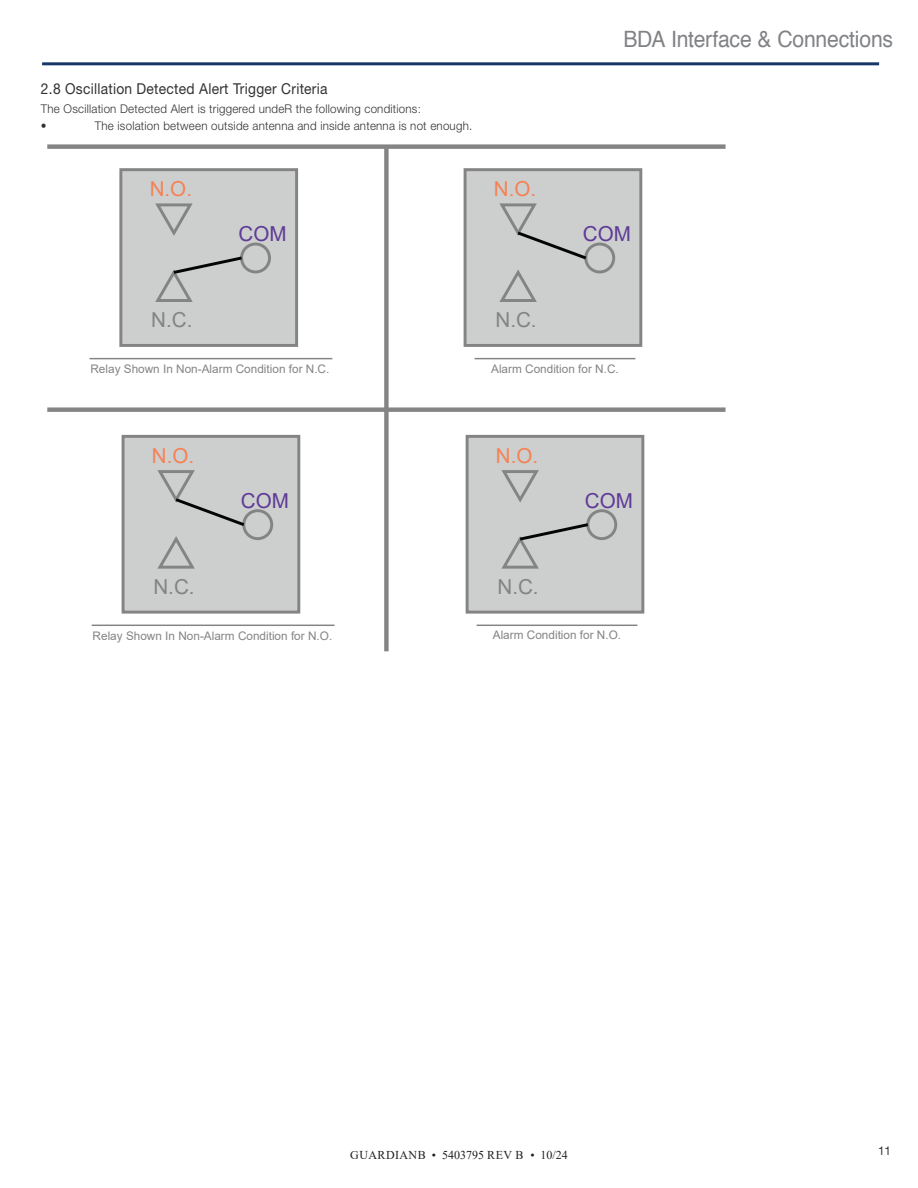
<style>
.page{position:relative;width:918px;height:1188px;background:#fff}
.page>*{position:absolute;margin:0;border:0;box-sizing:border-box;transform-origin:0 0}
.page_header{font:22.5px "Helvetica";letter-spacing:-.01em;color:#808285;scale:.94 1}
.t1{font:20.55px "Arial";color:#f48256}
.t2{font:20.55px "Arial";color:#848484}
.t3{font:20.55px "Arial";color:#5e3b97}
.sub-chapter{font:15px "Helvetica Neue LT Std";letter-spacing:.02em;color:#333233;scale:.92 1}
.Body_Text_-_Left{font:300 12px "Helvetica Neue LT Std";letter-spacing:.02em;color:#333233;scale:.96 1}
.t4{font:12px "Times New Roman";letter-spacing:.035em;color:#231f20}
.t5{font:12px "Helvetica Neue LT Std";color:#333233}
.t6{font:11.85px "Arial";color:#848484}
.s1{font-family:"Helvetica"}
</style>
<div class="page">
<hr style="left:42px;top:62px;width:837px;height:3px;background:#183668">
<div style="left:465px;top:170px;width:176px;height:175px;background:#cdcece"></div>
<div style="left:464px;top:168px;width:178px;height:179px;border:3px solid #848484"></div>
<div style="left:584px;top:243px;width:31px;height:30px;border:3px solid #848484;border-radius:50%"></div>
<svg style="left:499px;top:203px;width:91px;height:99px"></svg>
<hr style="left:475px;top:358px;width:160px;height:1px;background:#848484">
<div style="left:123px;top:436px;width:176px;height:176px;background:#cdcece"></div>
<div style="left:122px;top:435px;width:178px;height:179px;border:3px solid #848484"></div>
<div style="left:242px;top:509px;width:31px;height:31px;border:3px solid #848484;border-radius:50%"></div>
<svg style="left:157px;top:470px;width:91px;height:99px"></svg>
<hr style="left:92px;top:625px;width:243px;height:1px;background:#848484">
<div style="left:467px;top:436px;width:176px;height:176px;background:#cdcece"></div>
<div style="left:466px;top:435px;width:178px;height:179px;border:3px solid #848484"></div>
<svg style="left:501px;top:470px;width:38px;height:33px"></svg>
<div style="left:586px;top:509px;width:31px;height:31px;border:3px solid #848484;border-radius:50%"></div>
<svg style="left:501px;top:521px;width:90px;height:48px"></svg>
<hr style="left:477px;top:625px;width:160px;height:1px;background:#848484">
<div style="left:121px;top:170px;width:176px;height:175px;background:#cdcece"></div>
<div style="left:119px;top:168px;width:179px;height:179px;border:3px solid #848484"></div>
<svg style="left:155px;top:203px;width:38px;height:33px"></svg>
<div style="left:240px;top:243px;width:31px;height:30px;border:3px solid #848484;border-radius:50%"></div>
<svg style="left:155px;top:254px;width:90px;height:48px"></svg>
<hr style="left:90px;top:358px;width:242px;height:1px;background:#848484">
<div style="left:47px;top:144px;width:679px;height:5px;background:#848484"></div>
<div style="left:47px;top:407px;width:679px;height:5px;background:#848484"></div>
<div style="left:384px;top:147px;width:5px;height:504px;background:#848484"></div>
<p class="sub-chapter" style="left:41px;top:80px;width:313px">2.8 Oscillation Detected Alert Trigger Criteria</p>
<p class="Body_Text_-_Left" style="left:41px;top:102px;width:397px">The Oscillation Detected Alert is triggered undeR the following conditions<span class="s1">:</span></p>
<p class="Body_Text_-_Left" style="left:41px;top:118px;width:8px">•</p>
<p class="Body_Text_-_Left" style="left:95px;top:118px;width:395px">The isolation between outside antenna and inside antenna is not enough.</p>
<p class="t1" style="left:150px;top:175px;width:44px">N.O.</p>
<p class="t3" style="left:239px;top:219px;width:50px">COM</p>
<p class="t1" style="left:494px;top:175px;width:44px">N.O.</p>
<p class="page_header" style="left:623px;top:21px;width:289px">BDA Interface &amp; Connections</p>
<p class="t3" style="left:583px;top:219px;width:50px">COM</p>
<p class="t2" style="left:151px;top:306px;width:43px">N.C.</p>
<p class="t6" style="left:90px;top:361px;width:240px">Relay Shown In Non-Alarm Condition for N.C.</p>
<p class="t2" style="left:495px;top:306px;width:43px">N.C.</p>
<p class="t6" style="left:491px;top:360px;width:129px">Alarm Condition for N.C.</p>
<p class="t1" style="left:152px;top:441px;width:44px">N.O.</p>
<p class="t1" style="left:496px;top:441px;width:44px">N.O.</p>
<p class="t3" style="left:241px;top:486px;width:50px">COM</p>
<p class="t3" style="left:585px;top:486px;width:50px">COM</p>
<p class="t2" style="left:153px;top:573px;width:43px">N.C.</p>
<p class="t2" style="left:497px;top:573px;width:43px">N.C.</p>
<p class="t6" style="left:93px;top:628px;width:241px">Relay Shown In Non-Alarm Condition for N.O.</p>
<p class="t6" style="left:493px;top:627px;width:130px">Alarm Condition for N.O.</p>
<p class="t4" style="left:350px;top:1147px;width:219px">GUARDIANB • 5403795 REV B • 10/24</p>
<p class="t5" style="left:878px;top:1143px;width:14px">11</p>
</div>
